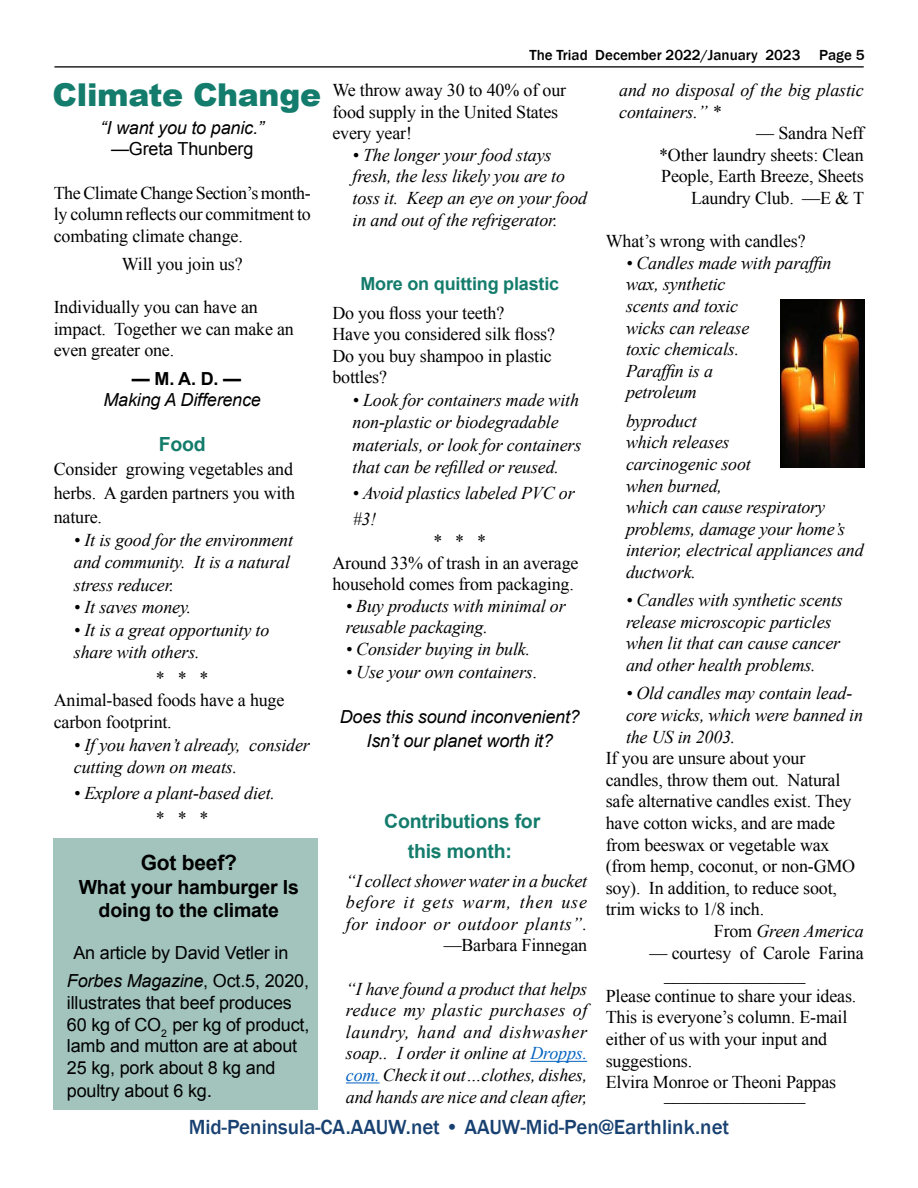
<style>
.page{position:relative;width:918px;height:1188px;background:#fff}
.page>*{position:absolute;margin:0;border:0;box-sizing:border-box;transform-origin:0 0}
.t1{font:900 31.5px "Arial";letter-spacing:-.01em;color:#147c6c}
.t2{font:500 21px "Franklin Gothic";color:#184171}
.t3{font:700 21px "Arial";letter-spacing:-.01em;color:#000}
.t4{font:700 19.5px/23.4px "Arial";letter-spacing:-.01em;color:#000;text-align:center}
.t5{font:700 19.5px/30.2px "Arial";letter-spacing:-.01em;color:#147c6c;text-align:center}
.t6{font:italic 18px/21.6px "Times New Roman";letter-spacing:-.01em;color:#000}
.t7{font:18px/21.6px "Times New Roman";letter-spacing:-.01em;color:#000}
.t8{font:18px/21.6px "Arial";letter-spacing:-.01em;color:#000}
.t9{font:italic 18px/24px "Arial";letter-spacing:-.01em;color:#000;text-align:center}
.t10{font:700 18px "Arial";letter-spacing:-.01em;color:#147c6c}
.t11{font:700 18px "Arial";color:#000}
.t12{font:500 15px "Franklin Gothic";color:#000}
.s1{font-style:italic}
.s2{font-size:19.5px}
.s3{font-style:normal}
.s4{color:#0563c1}
</style>
<div class="page">
<div style="left:53px;top:839px;width:265px;height:271px;background:#a2c4bd"></div>
<hr style="left:54px;top:66px;width:810px;height:2px;background:#252525">
<hr style="left:530px;top:1061px;width:57px;height:1px;background:#0563c1">
<hr style="left:346px;top:1083px;width:34px;height:1px;background:#0563c1">
<img style="left:780px;top:299px;width:84px;height:169px">
<h1 class="t1" style="left:53px;top:72px;width:270px">Climate Change</h1>
<p class="t9" style="left:101px;top:116px;width:165px">“I want you to panic.”</p>
<p class="t8" style="left:111px;top:138px;width:144px">—Greta Thunberg</p>
<p class="t7" style="left:54px;top:181px;width:259px;text-align:justify">The Climate Change Section’s month&shy;ly column reflects our commitment to combating climate change.</p>
<p class="t7" style="left:122px;top:253px;width:122px">Will you join us?</p>
<p class="t7" style="left:54px;top:296px;width:242px">Individually you can have an impact. Together we can make an even greater one.</p>
<p class="t11" style="left:132px;top:367px;width:111px">— M. A. D. —</p>
<p class="t9" style="left:103px;top:388px;width:159px">Making A Difference</p>
<p class="t5" style="left:159px;top:430px;width:49px">Food</p>
<p class="t7" style="left:54px;top:457px;width:243px;line-height:24px;text-align:justify">Consider growing vegetables and herbs. A garden partners you with nature.</p>
<p class="t6" style="left:74px;top:528px;width:221px;line-height:22.5px">• It is good for the environment and community. It is a natural stress reducer.</p>
<p class="t6" style="left:74px;top:596px;width:119px">• It saves money.</p>
<p class="t6" style="left:74px;top:618px;width:197px;line-height:22.5px">• It is a great opportunity to share with others.</p>
<p class="t7" style="left:54px;top:667px;width:232px;line-height:22px;text-indent:102px">* * *<br>Animal-based foods have a huge carbon footprint.</p>
<p class="t6" style="left:74px;top:733px;width:237px;line-height:22.5px">• If you haven’t already, consider cutting down on meats.</p>
<p class="t6" style="left:74px;top:781px;width:203px">• Explore a plant-based diet.</p>
<p class="t7" style="left:156px;top:807px;width:54px">* * *</p>
<p class="t3" style="left:141px;top:849px;width:98px">Got beef?</p>
<p class="t4" style="left:79px;top:876px;width:222px">What your hamburger Is doing to the climate</p>
<p class="t8" style="left:67px;top:938px;width:244px;line-height:28.8px;text-indent:6px">An article by David Vetler in<br><span class="s1">Forbes Magazine</span>, Oct.5, 2020,</p>
<p class="t8" style="left:67px;top:992px;width:244px">illustrates that beef produces<br>60 kg of CO<sub>2</sub> per kg of product, lamb and mutton are at about<br>25 kg, pork about 8 kg and</p>
<p class="t8" style="left:67px;top:1080px;width:147px">poultry about 6 kg<span class="s2">.</span></p>
<p class="t12" style="left:529px;top:46px;width:336px">The Triad December 2022/January 2023 Page 5</p>
<p class="t7" style="left:332px;top:79px;width:235px">We throw away 30 to 40% of our food supply in the United States every year!</p>
<p class="t6" style="left:353px;top:143px;width:236px">• The longer your food stays fresh, the less likely you are to toss it. Keep an eye on your food in and out of the refrigerator.</p>
<p class="t10" style="left:360px;top:272px;width:200px">More on quitting plastic</p>
<p class="t7" style="left:332px;top:302px;width:224px">Do you floss your teeth?<br>Have you considered silk floss?<br>Do you buy shampoo in plastic bottles?</p>
<p class="t6" style="left:353px;top:388px;width:230px;line-height:22.5px">• Look for containers made with non-plastic or biodegradable materials, or look for containers that can be refilled or reused.</p>
<p class="t6" style="left:353px;top:480px;width:224px;line-height:25.5px">• Avoid plastics labeled PVC or #3!</p>
<p class="t7" style="left:332px;top:530px;width:248px;text-align:center">* * *<br>Around 33% of trash in an average household comes from packaging.</p>
<p class="t6" style="left:346px;top:595px;width:221px">• Buy products with minimal or reusable packaging.</p>
<p class="t6" style="left:346px;top:638px;width:186px">• Consider buying in bulk.</p>
<p class="t6" style="left:346px;top:660px;width:193px">• Use your own containers<span class="s3">.</span></p>
<p class="t9" style="left:340px;top:705px;width:242px">Does this sound inconvenient?<br>Isn’t our planet worth it?</p>
<p class="t5" style="left:384px;top:807px;width:158px">Contributions for this month:</p>
<p class="t6" style="left:346px;top:869px;width:243px;text-align:justify">“I collect shower water in a bucket before it gets warm, then use for indoor or outdoor plants”.</p>
<p class="t7" style="left:444px;top:934px;width:145px">—Barbara Finnegan</p>
<p class="t6" style="left:346px;top:977px;width:243px;text-align:justify">“I have found a product that helps reduce my plastic purchases of laundry, hand and dishwasher soap.. I order it online at <span class="s4">Dropps. com.</span> Check it out…clothes, dishes, and hands are nice and clean after,</p>
<p class="t6" style="left:619px;top:79px;width:246px">and no disposal of the big plastic containers.” *</p>
<p class="t7" style="left:659px;top:122px;width:206px;text-align:right">— Sandra Neff<br>*Other laundry sheets: Clean<br>People, Earth Breeze, Sheets<br>Laundry Club. —E &amp; T</p>
<p class="t7" style="left:606px;top:230px;width:201px">What’s wrong with candles?</p>
<p class="t6" style="left:626px;top:252px;width:207px">• Candles made with paraffin wax, synthetic<br>scents and toxic<br>wicks can release<br>toxic chemicals.<br>Paraffin is a<br>petroleum</p>
<p class="t6" style="left:626px;top:409px;width:239px">byproduct<br>which releases<br>carcinogenic soot<br>when burned,<br>which can cause respiratory problems, damage your home’s interior, electrical appliances and ductwork.</p>
<p class="t6" style="left:626px;top:589px;width:218px">• Candles with synthetic scents release microscopic particles when lit that can cause cancer and other health problems.</p>
<p class="t6" style="left:626px;top:682px;width:239px">• Old candles may contain lead&shy;core wicks, which were banned in the US in 2003.</p>
<p class="t7" style="left:606px;top:747px;width:201px">If you are unsure about your</p>
<p class="t7" style="left:606px;top:769px;width:236px">candles, throw them out. Natural</p>
<p class="t7" style="left:606px;top:790px;width:247px">safe alternative candles exist. They</p>
<p class="t7" style="left:606px;top:812px;width:231px">have cotton wicks, and are made</p>
<p class="t7" style="left:606px;top:834px;width:225px">from beeswax or vegetable wax</p>
<p class="t7" style="left:606px;top:855px;width:251px">(from hemp, coconut, or non-GMO</p>
<p class="t7" style="left:606px;top:877px;width:233px">soy). In addition, to reduce soot,</p>
<p class="t7" style="left:606px;top:898px;width:160px">trim wicks to 1/8 inch.</p>
<p class="t6" style="left:714px;top:920px;width:151px"><span class="s3">From</span> Green America</p>
<p class="t7" style="left:650px;top:942px;width:216px">— courtesy of Carole Farina</p>
<p class="t7" style="left:664px;top:963px;width:143px">________________</p>
<p class="t7" style="left:606px;top:985px;width:252px">Please continue to share your ideas.</p>
<p class="t7" style="left:606px;top:1006px;width:243px">This is everyone’s column. E-mail</p>
<p class="t7" style="left:606px;top:1028px;width:223px">either of us with your input and</p>
<p class="t7" style="left:606px;top:1050px;width:88px">suggestions.</p>
<p class="t7" style="left:606px;top:1071px;width:232px">Elvira Monroe or Theoni Pappas</p>
<p class="t7" style="left:664px;top:1083px;width:143px">________________</p>
<p class="t2" style="left:189px;top:1114px;width:542px">Mid-Peninsula-CA.AAUW.net • AAUW-Mid-Pen@Earthlink.net</p>
</div>
